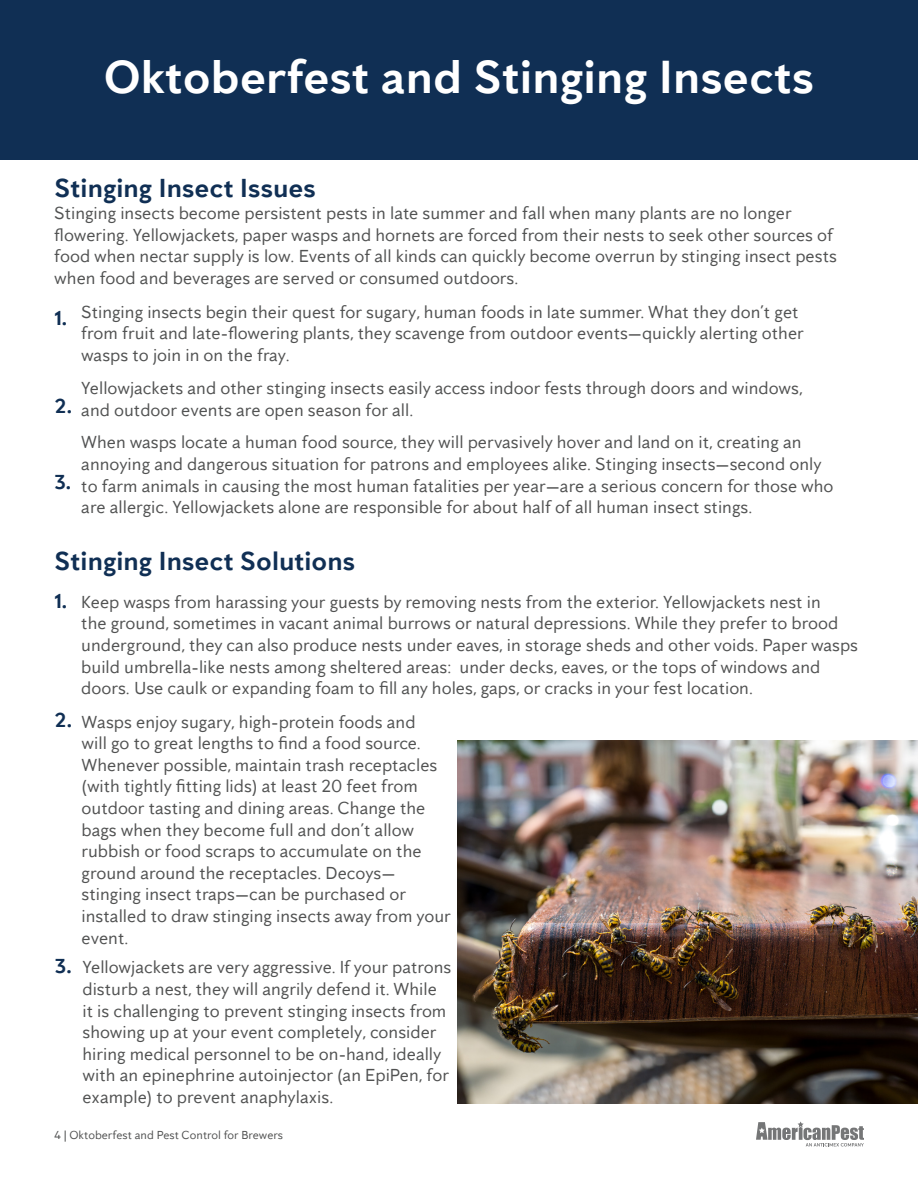
<style>
.page{position:relative;width:918px;height:1188px;background:#fff}
.page>*{position:absolute;margin:0;border:0;box-sizing:border-box;transform-origin:0 0}
.t1{font:700 48px "Anticimex Sans";color:#fff}
.t2{font:700 27px "Anticimex Sans";color:#102f54}
.t3{font:700 21px "Anticimex Sans";color:#102f54}
.t4{font:18px/21.6px "Anticimex Sans";color:#515252}
.t5{font:12px "Anticimex Sans";color:#515252}
</style>
<div class="page">
<div style="left:0;top:0;width:918px;height:160px;background:#102f54"></div>
<img style="left:458px;top:740px;width:460px;height:363px">
<svg style="left:756px;top:1121px;width:108px;height:26px"></svg>
<p class="t1" style="left:104px;top:47px;width:712px">Oktoberfest and Stinging Insects</p>
<p class="t2" style="left:54px;top:171px;width:263px">Stinging Insect Issues</p>
<p class="t4" style="left:54px;top:202px;width:784px">Stinging insects become persistent pests in late summer and fall when many plants are no longer flowering. Yellowjackets, paper wasps and hornets are forced from their nests to seek other sources of food when nectar supply is low. Events of all kinds can quickly become overrun by stinging insect pests when food and beverages are served or consumed outdoors.</p>
<p class="t3" style="left:54px;top:305px;width:15px">1.</p>
<p class="t4" style="left:81px;top:300px;width:724px">Stinging insects begin their quest for sugary, human foods in late summer. What they don’t get from fruit and late-flowering plants, they scavenge from outdoor events—quickly alerting other wasps to join in on the fray.</p>
<p class="t4" style="left:81px;top:377px;width:723px">Yellowjackets and other stinging insects easily access indoor fests through doors and windows,</p>
<p class="t3" style="left:54px;top:393px;width:19px">2.</p>
<p class="t4" style="left:81px;top:398px;width:333px">and outdoor events are open season for all.</p>
<p class="t3" style="left:54px;top:469px;width:19px">3.</p>
<p class="t4" style="left:81px;top:431px;width:754px">When wasps locate a human food source, they will pervasively hover and land on it, creating an annoying and dangerous situation for patrons and employees alike. Stinging insects—second only to farm animals in causing the most human fatalities per year—are a serious concern for those who are allergic. Yellowjackets alone are responsible for about half of all human insect stings.</p>
<p class="t2" style="left:54px;top:544px;width:302px">Stinging Insect Solutions</p>
<p class="t4" style="left:81px;top:591px;width:778px">Keep wasps from harassing your guests by removing nests from the exterior. Yellowjackets nest in<br>the ground, sometimes in vacant animal burrows or natural depressions. While they prefer to brood underground, they can also produce nests under eaves, in storage sheds and other voids. Paper wasps build umbrella-like nests among sheltered areas: under decks, eaves, or the tops of windows and doors. Use caulk or expanding foam to fill any holes, gaps, or cracks in your fest location.</p>
<p class="t3" style="left:54px;top:587px;width:15px">1.</p>
<p class="t3" style="left:54px;top:707px;width:19px">2.</p>
<p class="t4" style="left:82px;top:710px;width:371px">Wasps enjoy sugary, high-protein foods and<br>will go to great lengths to find a food source.<br>Whenever possible, maintain trash receptacles (with tightly fitting lids) at least 20 feet from outdoor tasting and dining areas. Change the bags when they become full and don’t allow rubbish or food scraps to accumulate on the ground around the receptacles. Decoys— stinging insect traps—can be purchased or installed to draw stinging insects away from your event.</p>
<p class="t3" style="left:55px;top:953px;width:19px">3.</p>
<p class="t4" style="left:82px;top:956px;width:371px">Yellowjackets are very aggressive. If your patrons disturb a nest, they will angrily defend it. While it is challenging to prevent stinging insects from showing up at your event completely, consider hiring medical personnel to be on-hand, ideally with an epinephrine autoinjector (an EpiPen, for example) to prevent anaphylaxis.</p>
<p class="t5" style="left:54px;top:1128px;width:231px">4 | Oktoberfest and Pest Control for Brewers</p>
</div>
